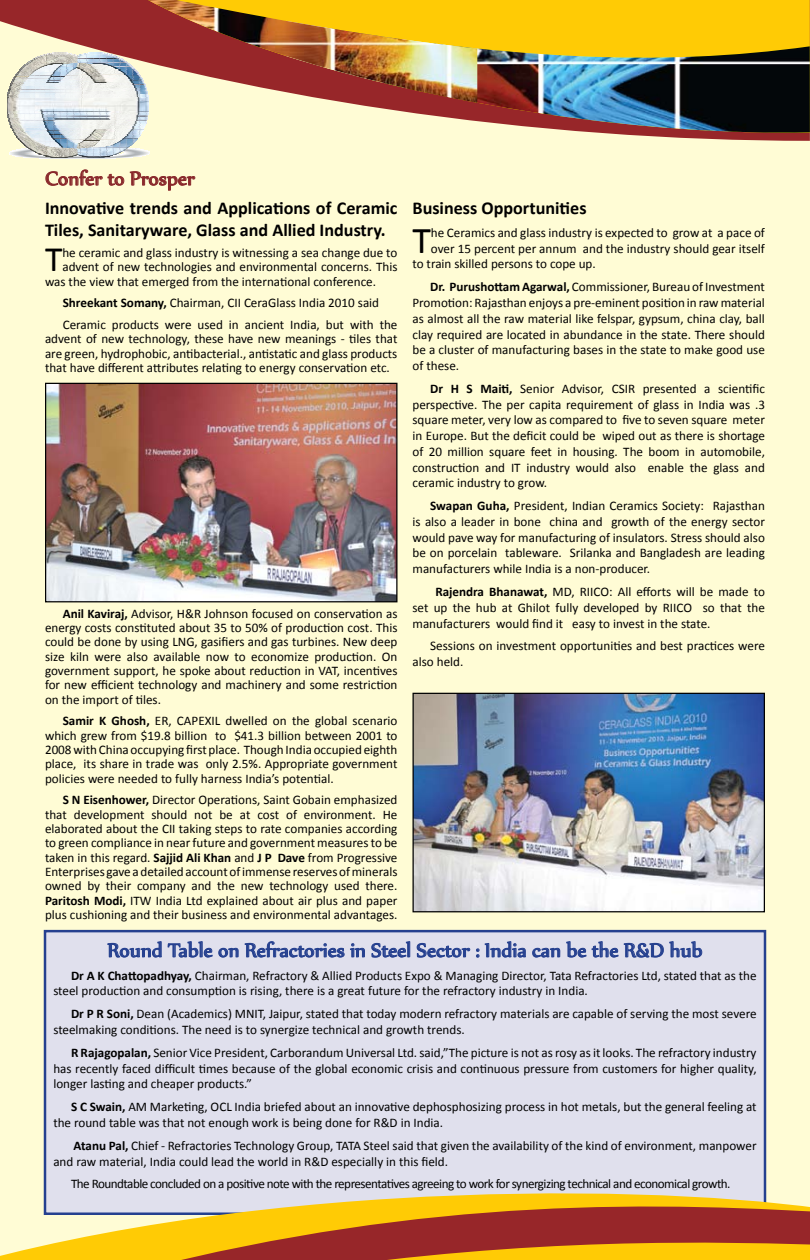
<style>
.page{position:relative;width:810px;height:1260px;background:#fffcd5}
.page>*{position:absolute;margin:0;border:0;box-sizing:border-box;transform-origin:0 0}
.t1{font:37.88px "Calibri";color:#000}
.t2{font:35.75px "Calibri";color:#000}
.t3{font:23.12px "Nyala";color:#25408f}
.t4{font:23.12px "Nyala";color:#89282b}
.t5{font:700 18.12px/21.8px "Calibri";color:#000}
.t6{font:13.12px/15.8px "Calibri";color:#000;text-align:justify}
.t7{font:13.12px "Calibri";letter-spacing:-.04em;color:#000}
.s1{font-weight:700}
</style>
<div class="page">
<div style="left:45px;top:931px;width:720px;height:283px;background:#e0e0ed"></div>
<svg style="left:107px;top:941px;width:55px;height:17px"></svg>
<svg style="left:168px;top:941px;width:71px;height:17px"></svg>
<svg style="left:245px;top:941px;width:120px;height:17px"></svg>
<svg style="left:371px;top:941px;width:39px;height:17px"></svg>
<svg style="left:417px;top:943px;width:53px;height:15px"></svg>
<svg style="left:476px;top:941px;width:50px;height:17px"></svg>
<svg style="left:532px;top:948px;width:28px;height:10px"></svg>
<svg style="left:566px;top:941px;width:136px;height:17px"></svg>
<img style="left:47px;top:385px;width:349px;height:215px">
<div style="left:45px;top:383px;width:353px;height:219px;border:1px solid #000"></div>
<img style="left:414px;top:695px;width:349px;height:215px">
<div style="left:412px;top:693px;width:353px;height:219px;border:1px solid #000"></div>
<svg style="left:0;top:0;width:810px;height:141px;fill:#972629"></svg>
<svg style="left:131px;top:0;width:679px;height:137px;fill:#ffcb05"></svg>
<img style="left:286px;top:21px;width:524px;height:115px">
<img style="left:148px;top:0;width:329px;height:103px">
<img style="left:39px;top:158px;width:77px;height:1px">
<img style="left:24px;top:157px;width:109px;height:1px">
<img style="left:15px;top:156px;width:127px;height:1px">
<img style="left:12px;top:155px;width:28px;height:1px">
<img style="left:40px;top:155px;width:106px;height:1px">
<img style="left:38px;top:153px;width:82px;height:2px">
<svg style="left:9px;top:152px;width:29px;height:3px"></svg>
<img style="left:10px;top:151px;width:110px;height:2px">
<svg style="left:120px;top:151px;width:29px;height:4px"></svg>
<img style="left:11px;top:151px;width:137px;height:1px">
<img style="left:18px;top:150px;width:125px;height:1px">
<img style="left:26px;top:149px;width:109px;height:1px">
<img style="left:7px;top:93px;width:142px;height:56px">
<img style="left:8px;top:87px;width:139px;height:7px">
<img style="left:10px;top:84px;width:136px;height:4px">
<img style="left:11px;top:81px;width:133px;height:3px">
<img style="left:13px;top:78px;width:130px;height:3px">
<img style="left:15px;top:75px;width:126px;height:3px">
<img style="left:16px;top:73px;width:123px;height:3px">
<img style="left:18px;top:71px;width:120px;height:3px">
<img style="left:19px;top:69px;width:117px;height:3px">
<img style="left:21px;top:68px;width:114px;height:2px">
<img style="left:22px;top:66px;width:111px;height:2px">
<img style="left:24px;top:65px;width:108px;height:2px">
<img style="left:25px;top:64px;width:105px;height:2px">
<img style="left:27px;top:63px;width:102px;height:1px">
<img style="left:28px;top:62px;width:99px;height:1px">
<img style="left:30px;top:60px;width:96px;height:2px">
<img style="left:32px;top:60px;width:92px;height:1px">
<img style="left:33px;top:59px;width:89px;height:1px">
<img style="left:35px;top:58px;width:85px;height:1px">
<img style="left:38px;top:57px;width:79px;height:1px">
<img style="left:41px;top:55px;width:73px;height:2px">
<img style="left:43px;top:55px;width:33px;height:1px">
<img style="left:80px;top:55px;width:32px;height:1px">
<svg style="left:45px;top:53px;width:28px;height:2px"></svg>
<svg style="left:81px;top:53px;width:29px;height:2px"></svg>
<svg style="left:0;top:1183px;width:767px;height:77px"></svg>
<svg style="left:137px;top:1196px;width:673px;height:64px;fill:#ffcb05"></svg>
<svg style="left:266px;top:1210px;width:544px;height:50px"></svg>
<svg style="left:45px;top:169px;width:79px;height:17px"></svg>
<svg style="left:130px;top:171px;width:65px;height:20px"></svg>
<h3 class="t4" style="left:45px;top:164px;width:151px">Confer to Prosper</h3>
<h3 class="t5" style="left:45px;top:197px;width:354px">Innovative trends and Applications of Ceramic<br>Tiles, Sanitaryware, Glass and Allied Industry.</h3>
<h2 class="t2" style="left:45px;top:237px;width:19px">T</h2>
<p class="t6" style="left:62px;top:245px;width:337px">he ceramic and glass industry is witnessing a sea change due to</p>
<p class="t6" style="left:62px;top:259px;width:337px">advent of new technologies and environmental concerns. This</p>
<p class="t6" style="left:45px;top:274px;width:333px">was the view that emerged from the international conference.</p>
<p class="t6" style="left:63px;top:292px;width:336px;line-height:21.5px"><span class="s1">Shreekant Somany,</span> Chairman, CII CeraGlass India 2010 said<br>Ceramic products were used in ancient India, but with the</p>
<p class="t6" style="left:45px;top:332px;width:354px;line-height:14.4px">advent of new technology, these have new meanings - tiles that are green, hydrophobic, antibacterial., antistatic and glass products that have different attributes relating to energy conservation etc.</p>
<p class="t6" style="left:45px;top:606px;width:354px;line-height:14.4px;text-indent:18px"><span class="s1">Anil Kaviraj,</span> Advisor, H&amp;R Johnson focused on conservation as energy costs constituted about 35 to 50% of production cost. This could be done by using LNG, gasifiers and gas turbines. New deep size kiln were also available now to economize production. On government support, he spoke about reduction in VAT, incentives for new efficient technology and machinery and some restriction on the import of tiles.</p>
<p class="t6" style="left:45px;top:714px;width:354px;line-height:14.4px;text-indent:18px"><span class="s1">Samir K Ghosh,</span> ER, CAPEXIL dwelled on the global scenario which grew from $19.8 billion to $41.3 billion between 2001 to 2008 with China occupying first place. Though India occupied eighth place, its share in trade was only 2.5%. Appropriate government policies were needed to fully harness India’s potential.</p>
<p class="t6" style="left:45px;top:793px;width:354px;line-height:14.4px;text-indent:18px"><span class="s1">S N Eisenhower,</span> Director Operations, Saint Gobain emphasized that development should not be at cost of environment. He elaborated about the CII taking steps to rate companies according to green compliance in near future and government measures to be taken in this regard. <span class="s1">Sajjid Ali Khan</span> and <span class="s1">J P Dave</span> from Progressive Enterprises gave a detailed account of immense reserves of minerals owned by their company and the new technology used there.<br><span class="s1">Paritosh Modi,</span> ITW India Ltd explained about air plus and paper plus cushioning and their business and environmental advantages.</p>
<h3 class="t5" style="left:412px;top:197px;width:176px">Business Opportunities</h3>
<h1 class="t1" style="left:412px;top:216px;width:20px">T</h1>
<p class="t6" style="left:431px;top:225px;width:335px">he Ceramics and glass industry is expected to grow at a pace of</p>
<p class="t6" style="left:431px;top:240px;width:335px">over 15 percent per annum and the industry should gear itself</p>
<p class="t6" style="left:412px;top:256px;width:185px">to train skilled persons to cope up.</p>
<p class="t6" style="left:413px;top:279px;width:354px;text-indent:18px"><span class="s1">Dr. Purushottam Agarwal,</span> Commissioner, Bureau of Investment Promotion: Rajasthan enjoys a pre-eminent position in raw material as almost all the raw material like felspar, gypsum, china clay, ball clay required are located in abundance in the state. There should be a cluster of manufacturing bases in the state to make good use of these.</p>
<p class="t6" style="left:413px;top:381px;width:354px;text-indent:18px"><span class="s1">Dr H S Maiti,</span> Senior Advisor, CSIR presented a scientific perspective. The per capita requirement of glass in India was .3 square meter, very low as compared to five to seven square meter in Europe. But the deficit could be wiped out as there is shortage of 20 million square feet in housing. The boom in automobile, construction and IT industry would also enable the glass and ceramic industry to grow.</p>
<p class="t6" style="left:413px;top:498px;width:354px;text-indent:18px"><span class="s1">Swapan Guha,</span> President, Indian Ceramics Society: Rajasthan is also a leader in bone china and growth of the energy sector would pave way for manufacturing of insulators. Stress should also be on porcelain tableware. Srilanka and Bangladesh are leading manufacturers while India is a non-producer.</p>
<p class="t6" style="left:413px;top:584px;width:354px;text-indent:23px"><span class="s1">Rajendra Bhanawat,</span> MD, RIICO: All efforts will be made to set up the hub at Ghilot fully developed by RIICO so that the manufacturers would find it easy to invest in the state.</p>
<p class="t6" style="left:413px;top:638px;width:354px;text-indent:18px">Sessions on investment opportunities and best practices were also held.</p>
<h3 class="t3" style="left:108px;top:936px;width:596px">Round Table on Refractories in Steel Sector : India can be the R&amp;D hub</h3>
<p class="t6" style="left:53px;top:967px;width:705px;text-indent:18px"><span class="s1">Dr A K Chattopadhyay,</span> Chairman, Refractory &amp; Allied Products Expo &amp; Managing Director, Tata Refractories Ltd, stated that as the steel production and consumption is rising, there is a great future for the refractory industry in India.</p>
<p class="t6" style="left:53px;top:1006px;width:705px;text-indent:18px"><span class="s1">Dr P R Soni,</span> Dean (Academics) MNIT, Jaipur, stated that today modern refractory materials are capable of serving the most severe steelmaking conditions. The need is to synergize technical and growth trends.</p>
<p class="t6" style="left:53px;top:1045px;width:705px;text-indent:18px"><span class="s1">R Rajagopalan,</span> Senior Vice President, Carborandum Universal Ltd. said,”The picture is not as rosy as it looks. The refractory industry has recently faced difficult times because of the global economic crisis and continuous pressure from customers for higher quality, longer lasting and cheaper products.”</p>
<p class="t6" style="left:53px;top:1099px;width:705px;text-indent:18px"><span class="s1">S C Swain,</span> AM Marketing, OCL India briefed about an innovative dephosphosizing process in hot metals, but the general feeling at the round table was that not enough work is being done for R&amp;D in India.</p>
<p class="t6" style="left:53px;top:1138px;width:705px;text-indent:20px"><span class="s1">Atanu Pal,</span> Chief - Refractories Technology Group, TATA Steel said that given the availability of the kind of environment, manpower and raw material, India could lead the world in R&amp;D especially in this field.</p>
<p class="t7" style="left:71px;top:1176px;width:661px">The Roundtable concluded on a positive note with the representatives agreeing to work for synergizing technical and economical growth.</p>
</div>
